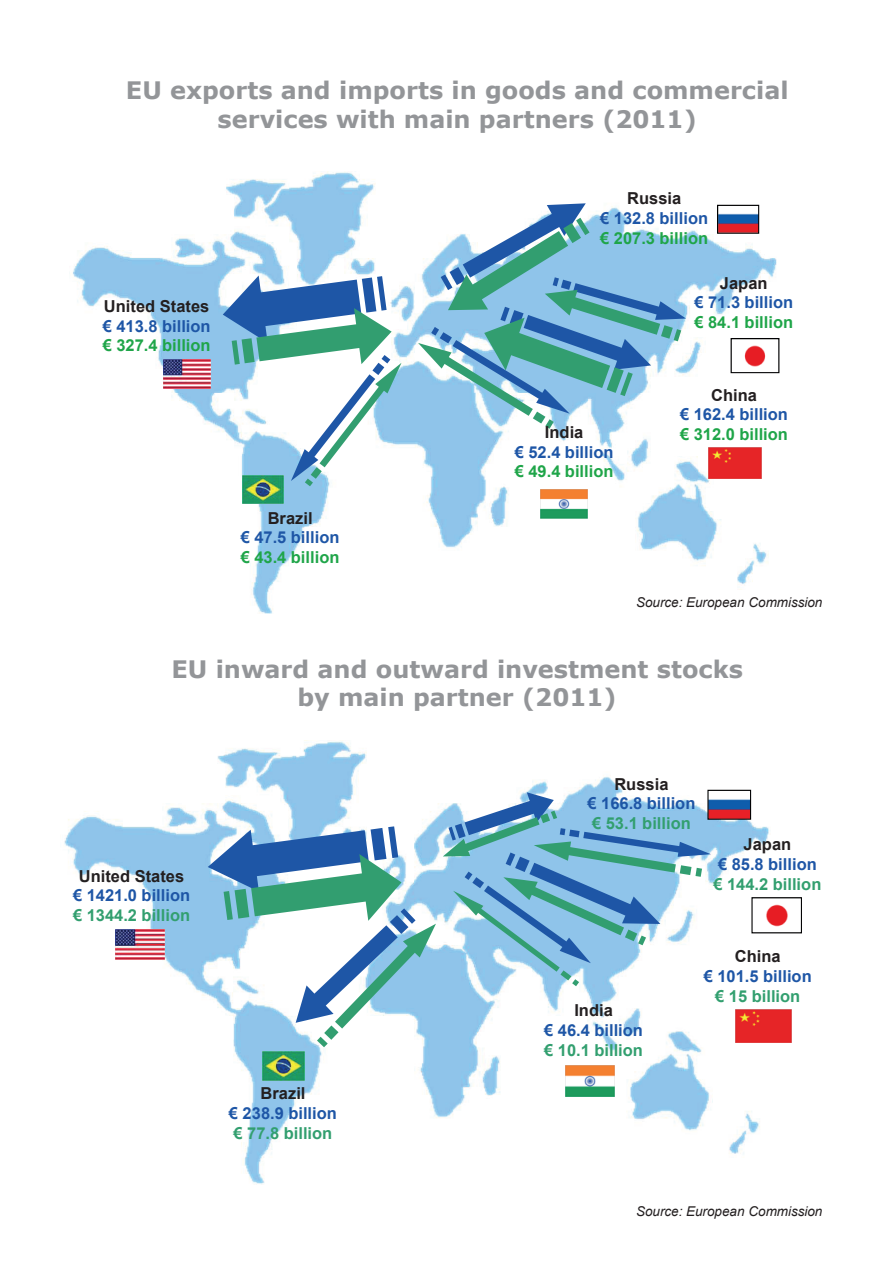
<style>
.page{position:relative;width:893px;height:1263px;background:#fff}
.page>*{position:absolute;margin:0;border:0;box-sizing:border-box;transform-origin:0 0}
.t1{font:700 24px/28.8px "Verdana";color:#939598;text-align:center}
.t2{font:700 16.5px "Arial";color:#1e56a6}
.t3{font:700 16.5px "Arial";color:#231f20}
.t4{font:700 16.5px "Arial";color:#1fa549}
.t5{font:700 16.5px "Arial";color:#329f6f}
.t6{font:italic 13.5px "Arial";color:#231f20}
</style>
<div class="page">
<img style="left:73px;top:172px;width:706px;height:442px">
<img style="left:64px;top:741px;width:706px;height:443px">
<svg style="left:223px;top:275px;width:178px;height:211px"></svg>
<svg style="left:418px;top:203px;width:268px;height:226px"></svg>
<img style="left:164px;top:360px;width:47px;height:28px">
<img style="left:708px;top:447px;width:54px;height:31px">
<img style="left:541px;top:489px;width:47px;height:30px">
<svg style="left:717px;top:205px;width:42px;height:29px"></svg>
<svg style="left:731px;top:338px;width:48px;height:35px"></svg>
<img style="left:243px;top:475px;width:40px;height:28px">
<svg style="left:208px;top:826px;width:228px;height:221px"></svg>
<svg style="left:443px;top:790px;width:359px;height:196px"></svg>
<div style="left:736px;top:1010px;width:55px;height:32px;background:#e62527"></div>
<img style="left:566px;top:1066px;width:49px;height:30px">
<img style="left:262px;top:1052px;width:42px;height:29px">
<img style="left:116px;top:930px;width:49px;height:29px">
<h1 class="t1" style="left:126px;top:76px;width:664px">EU exports and imports in goods and commercial services with main partners (2011)</h1>
<p class="t3" style="left:104px;top:297px;width:107px">United States</p>
<p class="t2" style="left:103px;top:316px;width:109px">€ 413.8 billion</p>
<p class="t4" style="left:103px;top:336px;width:109px">€ 327.4 billion</p>
<p class="t3" style="left:268px;top:508px;width:46px">Brazil</p>
<p class="t2" style="left:241px;top:528px;width:100px">€ 47.5 billion</p>
<p class="t4" style="left:241px;top:548px;width:100px">€ 43.4 billion</p>
<p class="t3" style="left:627px;top:189px;width:56px">Russia</p>
<p class="t2" style="left:600px;top:209px;width:109px">€ 132.8 billion</p>
<p class="t4" style="left:600px;top:229px;width:109px">€ 207.3 billion</p>
<p class="t3" style="left:720px;top:273px;width:49px">Japan</p>
<p class="t2" style="left:694px;top:293px;width:100px">€ 71.3 billion</p>
<p class="t4" style="left:694px;top:313px;width:100px">€ 84.1 billion</p>
<p class="t3" style="left:711px;top:385px;width:47px">China</p>
<p class="t2" style="left:680px;top:405px;width:109px">€ 162.4 billion</p>
<p class="t3" style="left:545px;top:423px;width:40px">India</p>
<p class="t4" style="left:680px;top:425px;width:109px">€ 312.0 billion</p>
<p class="t2" style="left:515px;top:442px;width:100px">€ 52.4 billion</p>
<p class="t4" style="left:515px;top:462px;width:100px">€ 49.4 billion</p>
<p class="t6" style="left:636px;top:594px;width:188px">Source: European Commission</p>
<h1 class="t1" style="left:172px;top:654px;width:573px">EU inward and outward investment stocks by main partner (2011)</h1>
<p class="t3" style="left:79px;top:866px;width:107px">United States</p>
<p class="t2" style="left:73px;top:886px;width:119px">€ 1421.0 billion</p>
<p class="t5" style="left:73px;top:906px;width:119px">€ 1344.2 billion</p>
<p class="t3" style="left:261px;top:1084px;width:46px">Brazil</p>
<p class="t2" style="left:229px;top:1104px;width:109px">€ 238.9 billion</p>
<p class="t5" style="left:234px;top:1124px;width:100px">€ 77.8 billion</p>
<p class="t3" style="left:614px;top:774px;width:56px">Russia</p>
<p class="t2" style="left:587px;top:794px;width:109px">€ 166.8 billion</p>
<p class="t5" style="left:592px;top:814px;width:100px">€ 53.1 billion</p>
<p class="t3" style="left:744px;top:835px;width:49px">Japan</p>
<p class="t2" style="left:718px;top:855px;width:100px">€ 85.8 billion</p>
<p class="t5" style="left:713px;top:875px;width:109px">€ 144.2 billion</p>
<p class="t3" style="left:574px;top:1001px;width:40px">India</p>
<p class="t2" style="left:544px;top:1021px;width:100px">€ 46.4 billion</p>
<p class="t5" style="left:544px;top:1040px;width:100px">€ 10.1 billion</p>
<p class="t3" style="left:735px;top:947px;width:47px">China</p>
<p class="t2" style="left:704px;top:967px;width:109px">€ 101.5 billion</p>
<p class="t5" style="left:715px;top:987px;width:87px">€ 15 billion</p>
<p class="t6" style="left:636px;top:1204px;width:188px">Source: European Commission</p>
</div>
